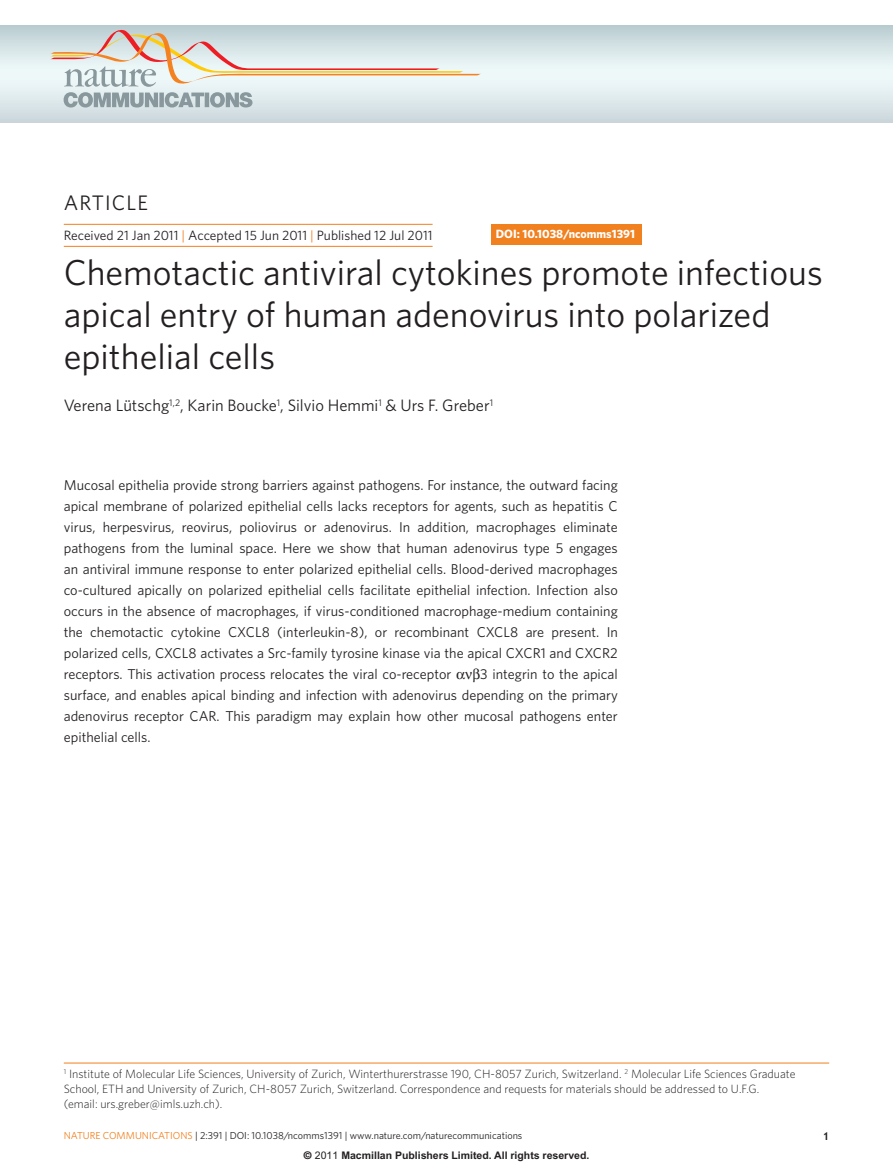
<style>
.page{position:relative;width:893px;height:1174px;background:#fff}
.page>*{position:absolute;margin:0;border:0;box-sizing:border-box;transform-origin:0 0}
.t1{font:36px/42px "Whitney";color:#231f20}
.t2{font:21px "Whitney";letter-spacing:.05em;color:#231f20}
.t3{font:16.5px "Whitney";color:#231f20}
.t4{font:14.25px/21px "Whitney";color:#231f20;text-align:justify}
.t5{font:13.5px "Whitney";color:#231f20}
.t6{font:300 12px/15px "Whitney";color:#231f20}
.t7{font:700 12px "Whitney";color:#fff}
.t8{font:700 10.5px "Arial";color:#231f20}
.t9{font:10.2px "Whitney";color:#231f20}
.t10{font:10.2px "Whitney";color:#f1801f}
.s1{color:#f1801f}
.s2{font-family:"Helvetica"}
.s3{font-weight:400}
</style>
<div class="page">
<svg style="left:0;top:25px;width:893px;height:97px"></svg>
<svg style="left:50px;top:30px;width:431px;height:77px"></svg>
<hr style="left:64px;top:224px;width:369px;height:1px;background:#f1801f">
<hr style="left:64px;top:246px;width:369px;height:1px;background:#f1801f">
<div style="left:492px;top:225px;width:150px;height:20px;background:#f1801f"></div>
<hr style="left:64px;top:1062px;width:765px;height:1px;background:#f1801f">
<h2 class="t2" style="left:64px;top:190px;width:86px">ARTICLE</h2>
<p class="t5" style="left:64px;top:227px;width:370px">Received 21 Jan 2011 <span class="s1">|</span> Accepted 15 Jun 2011 <span class="s1">|</span> Published 12 Jul 2011</p>
<p class="t7" style="left:496px;top:227px;width:141px">DOI: 10.1038/ncomms1391</p>
<h1 class="t1" style="left:64px;top:251px;width:760px">Chemotactic antiviral cytokines promote infectious apical entry of human adenovirus into polarized epithelial cells</h1>
<p class="t3" style="left:64px;top:395px;width:431px">Verena Lütschg<sup>1,2</sup>, Karin Boucke<sup>1</sup>, Silvio Hemmi<sup>1</sup> &amp; U rs F. Greber<sup>1</sup></p>
<p class="t4" style="left:64px;top:474px;width:556px">Mucosal epithelia provide strong barriers against pathogens. For instance, the outward facing apical membrane of polarized epithelial cells lacks receptors for agents, such as hepatitis C virus, herpesvirus, reovirus, poliovirus or adenovirus. In addition, macrophages eliminate pathogens from the luminal space. Here we show that human adenovirus type 5 engages an antiviral immune response to enter polarized epithelial cells. Blood-derived macrophages co-cultured apically on polarized epithelial cells facilitate epithelial infection. Infection also occurs in the absence of macrophages, if virus-conditioned macrophage-medium containing the chemotactic cytokine CXCL8 (interleukin-8), or recombinant CXCL8 are present. In polarized cells, CXCL8 activates a Src-family tyrosine kinase via the apical CXCR1 and CXCR2 receptors. This activation process relocates the viral co-receptor</p>
<p class="t4" style="left:64px;top:663px;width:556px;text-indent:417px">3 integrin to the apical surface, and enables apical binding and infection with adenovirus depending on the primary adenovirus receptor CAR. This paradigm may explain how other mucosal pathogens enter epithelial cells.</p>
<p class="t6" style="left:64px;top:1066px;width:733px"><sup>1</sup> Institute of Molecular Life Sciences, University of Zurich, Winterthurerstrasse 190, CH-8057 Zurich, Switzerland. <sup>2</sup> Molecular Life Sciences Graduate<br>School, ETH and University of Zurich, CH-8057 Zurich, Switzerland. Correspondence and requests for materials should be addressed to U.F.G. (email: urs.greber@imls.uzh.ch).</p>
<p class="t10" style="left:64px;top:1129px;width:91px">nature communicati</p>
<p class="t9" style="left:173px;top:1129px;width:351px"><span class="s1">ons</span> | 2:391 | DOI: 10.1038/ncomms1391 | www.nature.com/naturecommunications</p>
<p class="t8" style="left:304px;top:1149px;width:287px"><span class="s2">©</span> <span class="s3">2011</span> Macmillan Publishers Limited. All rights reserved.</p>
</div>
